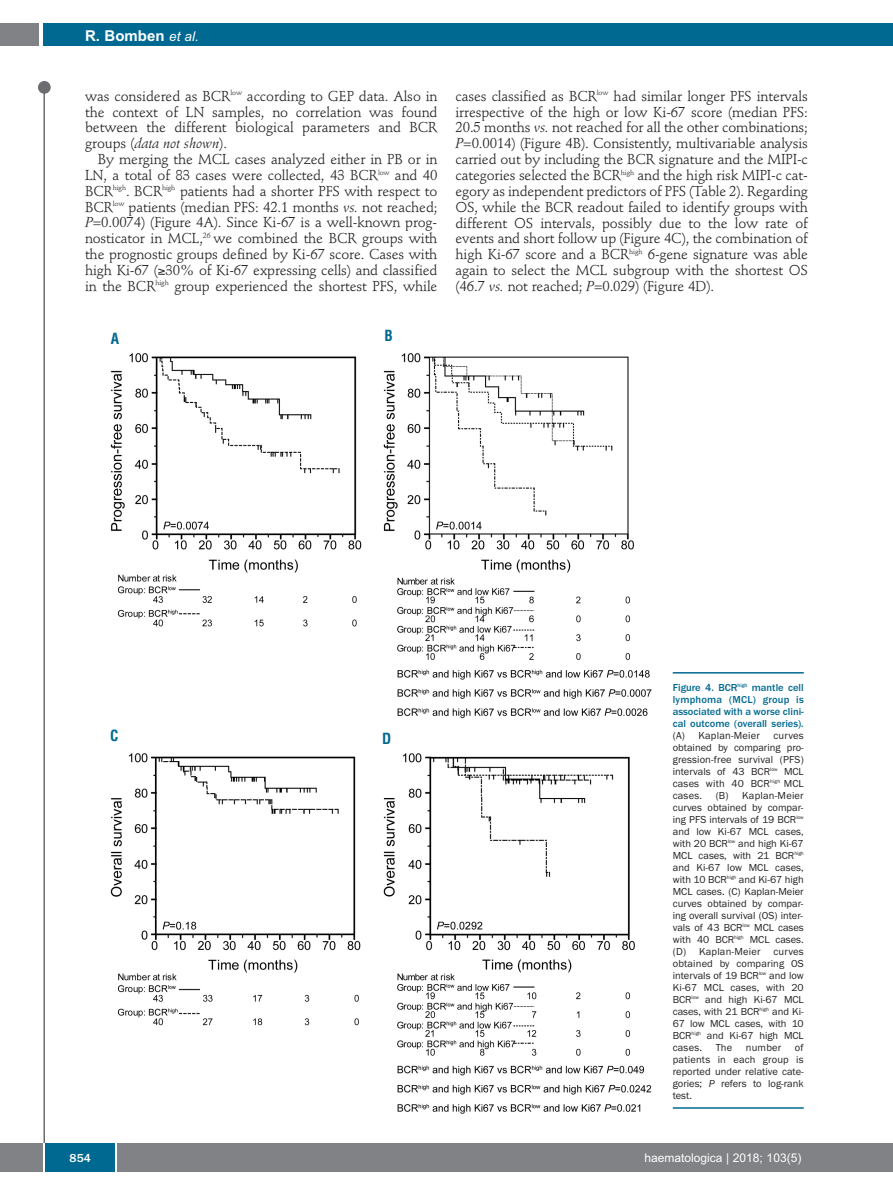
<style>
.page{position:relative;width:893px;height:1191px;background:#fff}
.page>*{position:absolute;margin:0;border:0;box-sizing:border-box;transform-origin:0 0}
.t1{font:700 15px "Arial";color:#fff}
.t2{font:700 condensed 15px "Helvetica";color:#006991}
.t3{font:14.25px/15.9px "Stempel Schneidler";letter-spacing:-.01em;color:#231f20;text-align:justify}
.t4{font:12px "Arial";color:#fff}
.t5{font:500 12px "Franklin Gothic";color:#fff}
.t6{font:10.5px/12px "Franklin Gothic";color:#231f20;text-align:justify}
.t7{font:500 10.5px/12px "Franklin Gothic";color:#006991;text-align:justify}
.t8{font:10.5px "Franklin Gothic";letter-spacing:.02em;color:#231f20}
.s1{font-weight:400;font-style:italic;font-size:13.5px}
.s2{font-style:italic}
</style>
<div class="page">
<div style="left:38px;top:81px;width:13px;height:13px;background:#6c6d70;border-radius:50%"></div>
<hr style="left:43px;top:84px;width:2px;height:1061px;background:#6c6d70">
<div style="left:43px;top:23px;width:850px;height:22px;background:#006991"></div>
<div style="left:0;top:23px;width:39px;height:22px;background:#808285"></div>
<div style="left:0;top:1143px;width:893px;height:28px;background:#808285"></div>
<div style="left:45px;top:1143px;width:71px;height:28px;background:#006991"></div>
<hr style="left:43px;top:1143px;width:2px;height:28px;background:#fff">
<svg style="left:116px;top:1143px;width:1px;height:28px"></svg>
<img style="left:110px;top:353px;width:542px;height:761px">
<hr style="left:673px;top:672px;width:131px;height:1px;background:#006991">
<hr style="left:673px;top:1107px;width:131px;height:1px;background:#006991">
<p class="t1" style="left:85px;top:27px;width:115px">R. Bomben <span class="s1">et al.</span></p>
<p class="t3" style="left:85px;top:89px;width:354px">was considered as BCR<sup>low</sup> according to GEP data. Also in the context of LN samples, no correlation was found between the different biological parameters and BCR groups (<span class="s2">data not shown</span>).</p>
<p class="t3" style="left:85px;top:153px;width:354px;text-indent:13px">By merging the MCL cases analyzed either in PB or in LN, a total of 83 cases were collected, 43 BCR<sup>low</sup> and 40<br>BCR<sup>high</sup>. BCR<sup>high</sup> patients had a shorter PFS with respect to BCR<sup>low</sup> patients (median PFS: 42.1 months <span class="s2">vs.</span> not reached; <span class="s2">P</span>=0.0074) (Figure 4A). Since Ki-67 is a well-known prog&shy;nosticator in MCL,<sup>26</sup> we combined the BCR groups with the prognostic groups defined by Ki-67 score. Cases with high Ki-67 (≥30% of Ki-67 expressing cells) and classified in the BCR<sup>high</sup> group experienced the shortest PFS, while</p>
<p class="t2" style="left:111px;top:330px;width:10px">A</p>
<p class="t2" style="left:385px;top:327px;width:10px">B</p>
<p class="t3" style="left:455px;top:89px;width:354px">cases classified as BCR<sup>low</sup> had similar longer PFS intervals irrespective of the high or low Ki-67 score (median PFS:<br>20.5 months <span class="s2">vs.</span> not reached for all the other combinations; <span class="s2">P</span>=0.0014) (Figure 4B). Consistently, multivariable analysis carried out by including the BCR signature and the MIPI-c categories selected the BCR<sup>high</sup> and the high risk MIPI-c cat&shy;egory as independent predictors of PFS (Table 2). Regarding OS, while the BCR readout failed to identify groups with different OS intervals, possibly due to the low rate of events and short follow up (Figure 4C), the combination of high Ki-67 score and a BCR<sup>high</sup> 6-gene signature was able again to select the MCL subgroup with the shortest OS (46.7 <span class="s2">vs.</span> not reached; <span class="s2">P</span>=0.029) (Figure 4D).</p>
<p class="t2" style="left:110px;top:726px;width:10px">C</p>
<p class="t2" style="left:382px;top:729px;width:11px">D</p>
<p class="t7" style="left:673px;top:681px;width:133px">Figure 4. BCR<sup>high</sup> mantle cell lymphoma (MCL) group is associated with a worse clini&shy;cal outcome (overall series).</p>
<p class="t8" style="left:673px;top:729px;width:89px">(A) Kaplan-Meier</p>
<p class="t6" style="left:673px;top:729px;width:133px;text-indent:101px">curves obtained by comparing pro&shy;gression-free survival (PFS) intervals of 43 BCR<sup>low</sup> MCL cases with 40 BCR<sup>high</sup> MCL cases.</p>
<p class="t6" style="left:673px;top:789px;width:133px;text-indent:43px">(B) Kaplan-Meier curves obtained by compar&shy;ing PFS intervals of 19 BCR<sup>low </sup>and low Ki-67 MCL cases, with 20 BCR<sup>low</sup> and high Ki-67<br>MCL cases, with 21 BCR<sup>high </sup>and Ki-67 low MCL cases, with 10 BCR<sup>high</sup> and Ki-67 high MCL cases. (C) Kaplan-Meier curves obtained by compar&shy;ing overall survival (OS) inter&shy;vals of 43 BCR<sup>low</sup> MCL cases with 40 BCR<sup>high</sup> MCL cases. (D) Kaplan-Meier curves obtained by comparing OS intervals of 19 BCR<sup>low</sup> and low Ki-67 MCL cases, with 20<br>BCR<sup>low</sup> and high Ki-67 MCL cases, with 21 BCR<sup>high</sup> and Ki-67 low MCL cases, with 10<br>BCR<sup>high</sup> and Ki-67 high MCL cases.</p>
<p class="t6" style="left:673px;top:1041px;width:132px;text-indent:122px">of patients in each group is reported under relative cate&shy;gories; <span class="s2">P</span> refers to log-rank test.</p>
<p class="t6" style="left:716px;top:1041px;width:18px">The</p>
<p class="t6" style="left:746px;top:1041px;width:37px">number</p>
<p class="t5" style="left:70px;top:1150px;width:23px">854</p>
<p class="t4" style="left:644px;top:1150px;width:158px">haematologica | 2018; 103(5)</p>
</div>
